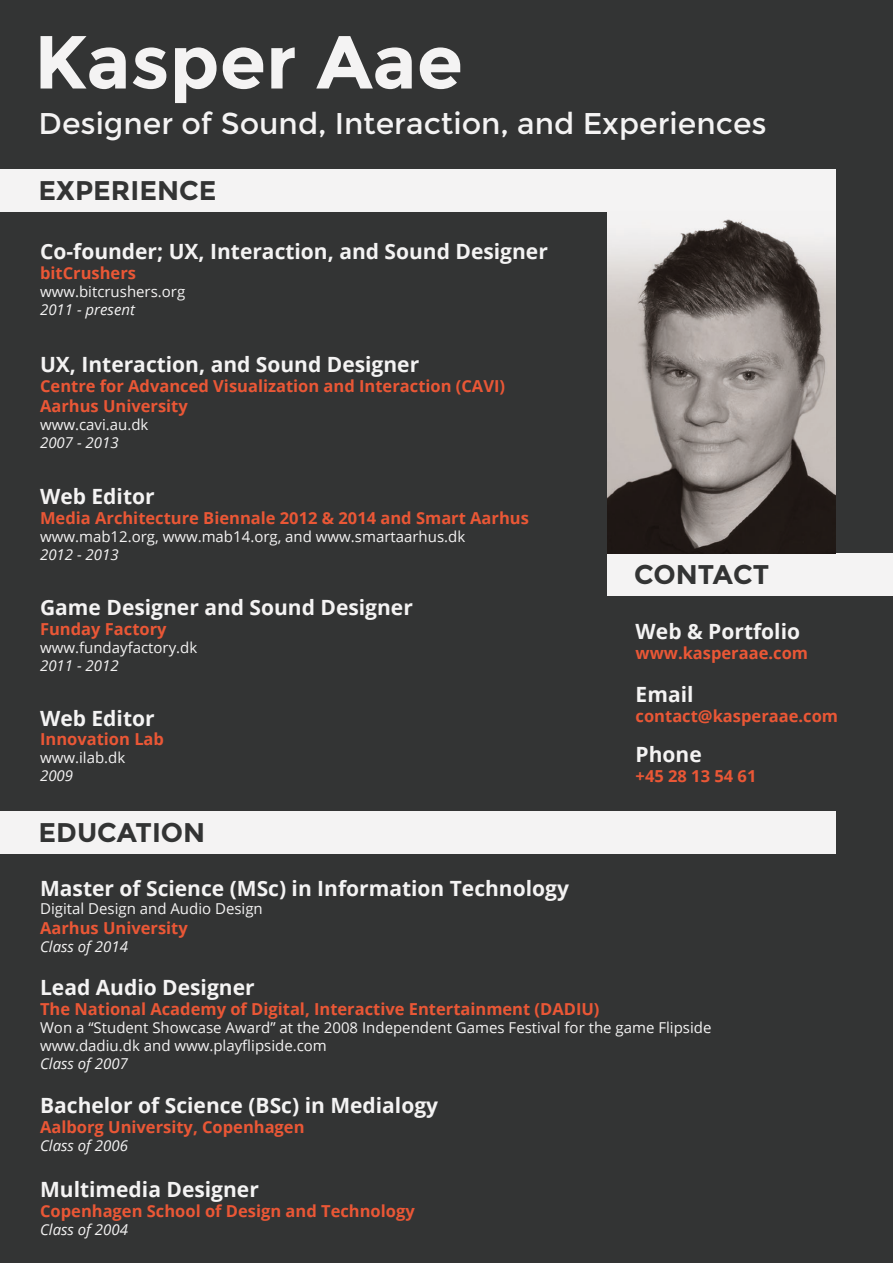
<style>
.page{position:relative;width:893px;height:1263px;background:#333434}
.page>*{position:absolute;margin:0;border:0;box-sizing:border-box;transform-origin:0 0}
.t1{font:700 75px "Montserrat";color:#f4f3f3}
.t2{font:30px "Montserrat";color:#f4f3f3}
.t3{font:700 27px "Montserrat";color:#333434}
.t4{font:700 21px "Open Sans";color:#f4f3f3}
.t5{font:700 16.5px/19.8px "Open Sans";color:#ea5736}
.t6{font:15px/18px "Open Sans";color:#f4f3f3}
.t7{font:italic 15px "Open Sans";color:#f4f3f3}
</style>
<div class="page">
<div style="left:0;top:170px;width:835px;height:42px;background:#f4f3f3"></div>
<div style="left:0;top:811px;width:836px;height:42px;background:#f4f3f3"></div>
<div style="left:607px;top:554px;width:286px;height:42px;background:#f4f3f3"></div>
<img style="left:607px;top:212px;width:228px;height:342px">
<h1 class="t1" style="left:34px;top:17px;width:430px">Kasper Aae</h1>
<h2 class="t2" style="left:39px;top:106px;width:730px">Designer of Sound, Interaction, and Experiences</h2>
<h3 class="t3" style="left:39px;top:174px;width:179px">EXPERIENCE</h3>
<p class="t4" style="left:40px;top:236px;width:509px">Co-founder; UX, Interaction, and Sound Designer</p>
<p class="t5" style="left:40px;top:262px;width:97px">bitCrushers</p>
<p class="t6" style="left:40px;top:282px;width:147px">www.bitcrushers.org</p>
<p class="t7" style="left:40px;top:299px;width:96px">2011 - present</p>
<p class="t4" style="left:40px;top:350px;width:381px">UX, Interaction, and Sound Designer</p>
<p class="t5" style="left:40px;top:376px;width:467px">Centre for Advanced Visualization and Interaction (CAVI)<br>Aarhus University</p>
<p class="t6" style="left:40px;top:415px;width:110px">www.cavi.au.dk</p>
<p class="t7" style="left:40px;top:432px;width:80px">2007 - 2013</p>
<p class="t4" style="left:40px;top:482px;width:116px">Web Editor</p>
<p class="t5" style="left:40px;top:508px;width:490px">Media Architecture Biennale 2012 &amp; 2014 and Smart Aarhus</p>
<p class="t6" style="left:40px;top:527px;width:427px">www.mab12.org, www.mab14.org, and www.smartaarhus.dk</p>
<p class="t7" style="left:40px;top:544px;width:80px">2012 - 2013</p>
<p class="t4" style="left:40px;top:593px;width:374px">Game Designer and Sound Designer</p>
<p class="t5" style="left:40px;top:619px;width:128px">Funday Factory</p>
<p class="t6" style="left:40px;top:638px;width:159px">www.fundayfactory.dk</p>
<p class="t7" style="left:40px;top:655px;width:80px">2011 - 2012</p>
<p class="t4" style="left:40px;top:703px;width:116px">Web Editor</p>
<p class="t5" style="left:40px;top:729px;width:125px">Innovation Lab</p>
<p class="t6" style="left:40px;top:748px;width:87px">www.ilab.dk</p>
<p class="t7" style="left:40px;top:766px;width:35px">2009</p>
<h3 class="t3" style="left:39px;top:816px;width:168px">EDUCATION</h3>
<h3 class="t3" style="left:634px;top:558px;width:137px">CONTACT</h3>
<p class="t4" style="left:636px;top:617px;width:166px">Web &amp; Portfolio</p>
<p class="t5" style="left:636px;top:642px;width:174px">www.kasperaae.com</p>
<p class="t4" style="left:636px;top:680px;width:59px">Email</p>
<p class="t5" style="left:636px;top:705px;width:204px">contact@kasperaae.com</p>
<p class="t4" style="left:636px;top:740px;width:68px">Phone</p>
<p class="t5" style="left:636px;top:765px;width:122px">+45 28 13 54 61</p>
<p class="t4" style="left:40px;top:873px;width:530px">Master of Science (MSc) in Information Technology</p>
<p class="t6" style="left:40px;top:899px;width:224px">Digital Design and Audio Design</p>
<p class="t5" style="left:40px;top:917px;width:149px">Aarhus University</p>
<p class="t7" style="left:40px;top:936px;width:89px">Class of 2014</p>
<p class="t4" style="left:40px;top:972px;width:216px">Lead Audio Designer</p>
<p class="t5" style="left:40px;top:998px;width:561px">The National Academy of Digital, Interactive Entertainment (DADIU)</p>
<p class="t6" style="left:40px;top:1018px;width:673px">Won a “Student Showcase Award” at the 2008 Independent Games Festival for the game Flipside www.dadiu.dk and www.playflipside.com</p>
<p class="t7" style="left:40px;top:1053px;width:89px">Class of 2007</p>
<p class="t4" style="left:40px;top:1091px;width:400px">Bachelor of Science (BSc) in Medialogy</p>
<p class="t5" style="left:40px;top:1117px;width:266px">Aalborg University, Copenhagen</p>
<p class="t7" style="left:40px;top:1135px;width:89px">Class of 2006</p>
<p class="t4" style="left:40px;top:1175px;width:220px">Multimedia Designer</p>
<p class="t5" style="left:40px;top:1201px;width:376px">Copenhagen School of Design and Technology</p>
<p class="t7" style="left:40px;top:1219px;width:89px">Class of 2004</p>
</div>
